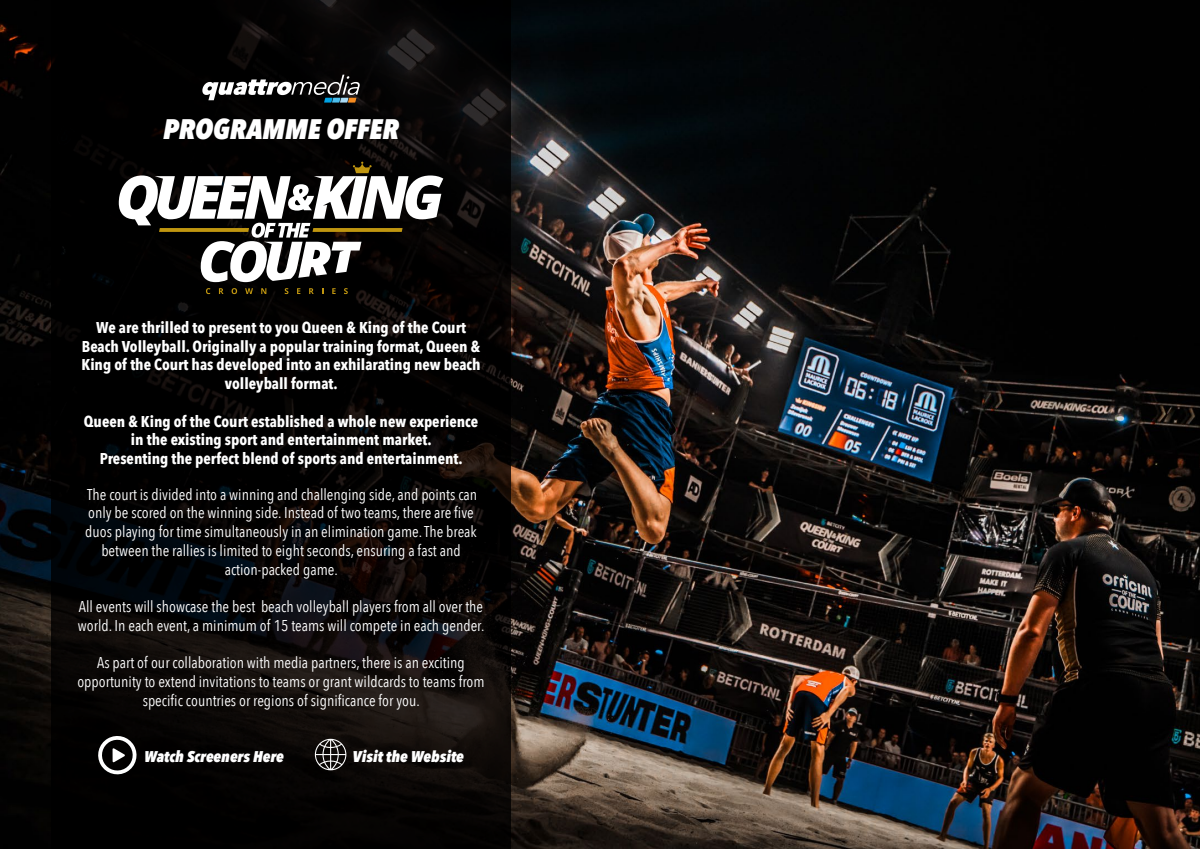
<style>
.page{position:relative;width:1200px;height:849px;background:#fff}
.page>*{position:absolute;margin:0;border:0;box-sizing:border-box;transform-origin:0 0}
.t1{font:italic 800 28.19px "Avenir Next Condensed";color:#fff}
.t2{font:15.62px/18.8px "Avenir Next Condensed";color:#fff;text-align:center}
.t3{font:700 15.62px/18.8px "Avenir Next Condensed";color:#fff;text-align:center}
.t4{font:italic 800 15.5px "Avenir Next Condensed";color:#fff}
</style>
<div class="page">
<img style="left:0;top:0;width:1200px;height:849px">
<svg style="left:51px;top:0;width:460px;height:849px;fill:#020101"></svg>
<svg style="left:202px;top:75px;width:158px;height:28px"></svg>
<svg style="left:206px;top:288px;width:4px;height:6px"></svg>
<svg style="left:219px;top:288px;width:5px;height:6px"></svg>
<svg style="left:232px;top:288px;width:5px;height:6px"></svg>
<svg style="left:245px;top:288px;width:8px;height:6px"></svg>
<svg style="left:261px;top:288px;width:5px;height:6px"></svg>
<svg style="left:285px;top:288px;width:3px;height:6px"></svg>
<svg style="left:297px;top:288px;width:3px;height:6px"></svg>
<svg style="left:309px;top:288px;width:5px;height:6px"></svg>
<svg style="left:332px;top:288px;width:4px;height:6px"></svg>
<svg style="left:344px;top:288px;width:4px;height:6px"></svg>
<svg style="left:119px;top:162px;width:324px;height:120px"></svg>
<svg style="left:98px;top:735px;width:39px;height:39px"></svg>
<svg style="left:315px;top:739px;width:31px;height:31px"></svg>
<h1 class="t1" style="left:163px;top:111px;width:237px">PROGRAMME OFFER</h1>
<p class="t3" style="left:81px;top:318px;width:401px">We are thrilled to present to you Queen &amp; King of the Court Beach Volleyball. Originally a popular training format, Queen &amp; King of the Court has developed into an exhilarating new beach volleyball format.</p>
<p class="t3" style="left:84px;top:411px;width:396px">Queen &amp; King of the Court established a whole new experience in the existing sport and entertainment market.<br>Presenting the perfect blend of sports and entertainment.</p>
<p class="t2" style="left:85px;top:484px;width:394px">The court is divided into a winning and challenging side, and points can only be scored on the winning side. Instead of two teams, there are five duos playing for time simultaneously in an elimination game. The break between the rallies is limited to eight seconds, ensuring a fast and action-packed game.</p>
<p class="t2" style="left:78px;top:596px;width:408px;text-align:left">All events will showcase the best beach volleyball players from all over the world. In each event, a minimum of 15 teams will compete in each gender.</p>
<p class="t2" style="left:77px;top:653px;width:409px">As part of our collaboration with media partners, there is an exciting opportunity to extend invitations to teams or grant wildcards to teams from specific countries or regions of significance for you.</p>
<p class="t4" style="left:144px;top:747px;width:141px">Watch Screeners Here</p>
<p class="t4" style="left:353px;top:747px;width:113px">Visit the Website</p>
</div>
